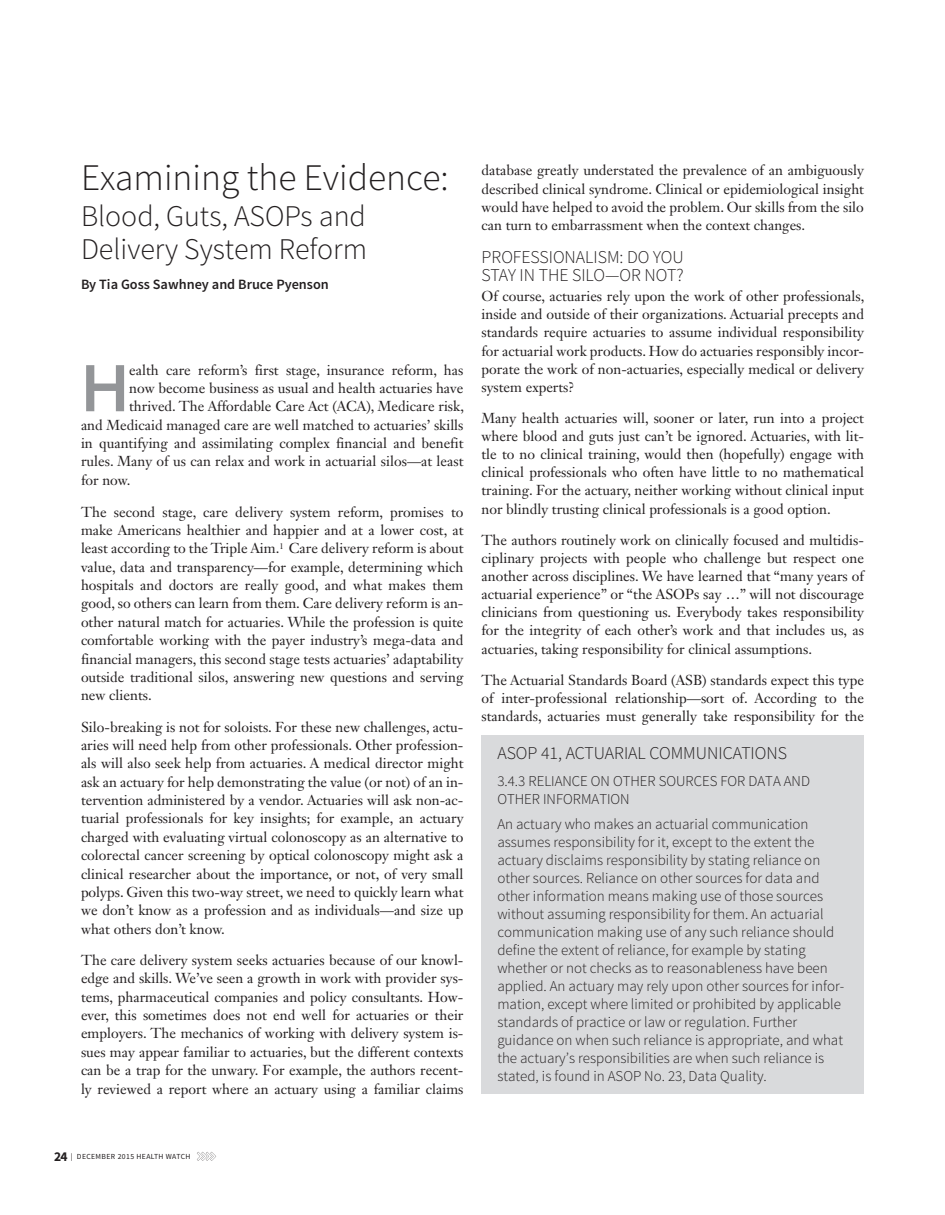
<style>
.page{position:relative;width:945px;height:1215px;background:#fff}
.page>*{position:absolute;margin:0;border:0;box-sizing:border-box;transform-origin:0 0}
.t1{font:800 65.1px "Avenir LT Std";color:#939598}
.t2{font:300 37.5px "Source Sans Pro";color:#231f20}
.t3{font:300 30px/33px "Source Sans Pro";color:#231f20}
.t4{font:300 18px/17.9px "Source Sans Pro";color:#231f20}
.t5{font:300 15px/18px "Source Sans Pro";color:#231f20}
.t6{font:14.25px/18.3px "Janson Text LT Std";color:#231f20;text-align:justify}
.t7{font:600 14.25px "Source Sans Pro";color:#231f20}
.t8{font:7.8px "Source Sans Pro";letter-spacing:.05em;color:#231f20}
.s1{font-weight:700;font-size:13.5px}
</style>
<div class="page">
<svg style="left:197px;top:1152px;width:19px;height:9px"></svg>
<div style="left:482px;top:735px;width:382px;height:359px;background:#d9dadc"></div>
<h2 class="t2" style="left:81px;top:155px;width:369px">Examining the Evidence:</h2>
<h3 class="t3" style="left:81px;top:200px;width:288px">Blood, Guts, ASOPs and<br>Delivery System Reform</h3>
<p class="t7" style="left:81px;top:276px;width:249px">By Tia Goss Sawhney and Bruce Pyenson</p>
<h1 class="t1" style="left:81px;top:350px;width:50px">H</h1>
<p class="t6" style="left:129px;top:361px;width:336px">ealth care reform’s first stage, insurance reform, has</p>
<p class="t6" style="left:129px;top:379px;width:336px">now become business as usual and health actuaries have</p>
<p class="t6" style="left:129px;top:397px;width:336px">thrived. The Affordable Care Act (ACA), Medicare risk,</p>
<p class="t6" style="left:81px;top:415px;width:384px">and Medicaid managed care are well matched to actuaries’ skills</p>
<p class="t6" style="left:81px;top:434px;width:384px">in quantifying and assimilating complex financial and benefit</p>
<p class="t6" style="left:81px;top:452px;width:384px">rules. Many of us can relax and work in actuarial silos—at least</p>
<p class="t6" style="left:81px;top:471px;width:51px">for now.</p>
<p class="t6" style="left:81px;top:502px;width:384px">The second stage, care delivery system reform, promises to make Americans healthier and happier and at a lower cost, at least according to the Triple Aim.<sup>1</sup> Care delivery reform is about value, data and transparency—for example, determining which hospitals and doctors are really good, and what makes them good, so others can learn from them. Care delivery reform is an&shy;other natural match for actuaries. While the profession is quite comfortable working with the payer industry’s mega-data and financial managers, this second stage tests actuaries’ adaptability outside traditional silos, answering new questions and serving new clients.</p>
<p class="t6" style="left:81px;top:717px;width:384px">Silo-breaking is not for soloists. For these new challenges, actu&shy;aries will need help from other professionals. Other profession&shy;als will also seek help from actuaries. A medical director might ask an actuary for help demonstrating the value (or not) of an in&shy;tervention administered by a vendor. Actuaries will ask non-ac&shy;tuarial professionals for key insights; for example, an actuary charged with evaluating virtual colonoscopy as an alternative to colorectal cancer screening by optical colonoscopy might ask a clinical researcher about the importance, or not, of very small polyps. Given this two-way street, we need to quickly learn what we don’t know as a profession and as individuals—and size up what others don’t know.</p>
<p class="t6" style="left:81px;top:951px;width:384px">The care delivery system seeks actuaries because of our knowl&shy;edge and skills. We’ve seen a growth in work with provider sys&shy;tems, pharmaceutical companies and policy consultants. How&shy;ever, this sometimes does not end well for actuaries or their employers. The mechanics of working with delivery system is&shy;sues may appear familiar to actuaries, but the different contexts can be a trap for the unwary. For example, the authors recent&shy;ly reviewed a report where an actuary using a familiar claims</p>
<p class="t6" style="left:481px;top:161px;width:384px">database greatly understated the prevalence of an ambiguously described clinical syndrome. Clinical or epidemiological insight would have helped to avoid the problem. Our skills from the silo can turn to embarrassment when the context changes.</p>
<p class="t4" style="left:482px;top:248px;width:204px">PROFESSIONALISM: DO YOU<br>STAY IN THE SILO—OR NOT?</p>
<p class="t6" style="left:482px;top:287px;width:385px">Of course, actuaries rely upon the work of other professionals, inside and outside of their organizations. Actuarial precepts and standards require actuaries to assume individual responsibility for actuarial work products. How do actuaries responsibly incor&shy;porate the work of non-actuaries, especially medical or delivery system experts?</p>
<p class="t6" style="left:482px;top:409px;width:384px">Many health actuaries will, sooner or later, run into a project where blood and guts just can’t be ignored. Actuaries, with lit&shy;tle to no clinical training, would then (hopefully) engage with clinical professionals who often have little to no mathematical training. For the actuary, neither working without clinical input nor blindly trusting clinical professionals is a good option.</p>
<p class="t6" style="left:482px;top:531px;width:384px">The authors routinely work on clinically focused and multidis&shy;ciplinary projects with people who challenge but respect one another across disciplines. We have learned that “many years of actuarial experience” or “the ASOPs say …” will not discourage clinicians from questioning us. Everybody takes responsibility for the integrity of each other’s work and that includes us, as actuaries, taking responsibility for clinical assumptions.</p>
<p class="t6" style="left:482px;top:671px;width:384px">The Actuarial Standards Board (ASB) standards expect this type of inter-professional relationship—sort of. According to the standards, actuaries must generally take responsibility for the</p>
<p class="t4" style="left:497px;top:744px;width:291px">ASOP 41, ACTUARIAL COMMUNICATIONS</p>
<p class="t5" style="left:497px;top:772px;width:314px">3.4.3 RELIANCE ON OTHER SOURCES FOR DATA AND<br>OTHER INFORMATION</p>
<p class="t5" style="left:497px;top:815px;width:348px">An actuary who makes an actuarial communication assumes responsibility for it, except to the extent the actuary disclaims responsibility by stating reliance on other sources. Reliance on other sources for data and other information means making use of those sources without assuming responsibility for them. An actuarial communication making use of any such reliance should define the extent of reliance, for example by stating whether or not checks as to reasonableness have been applied. An actuary may rely upon other sources for infor&shy;mation, except where limited or prohibited by applicable standards of practice or law or regulation. Further guidance on when such reliance is appropriate, and what the actuary’s responsibilities are when such reliance is stated, is found in ASOP No. 23, Data Quality.</p>
<p class="t8" style="left:54px;top:1152px;width:138px"><span class="s1">24</span> | DECEMBER 2015 HEALTH WATCH</p>
</div>
